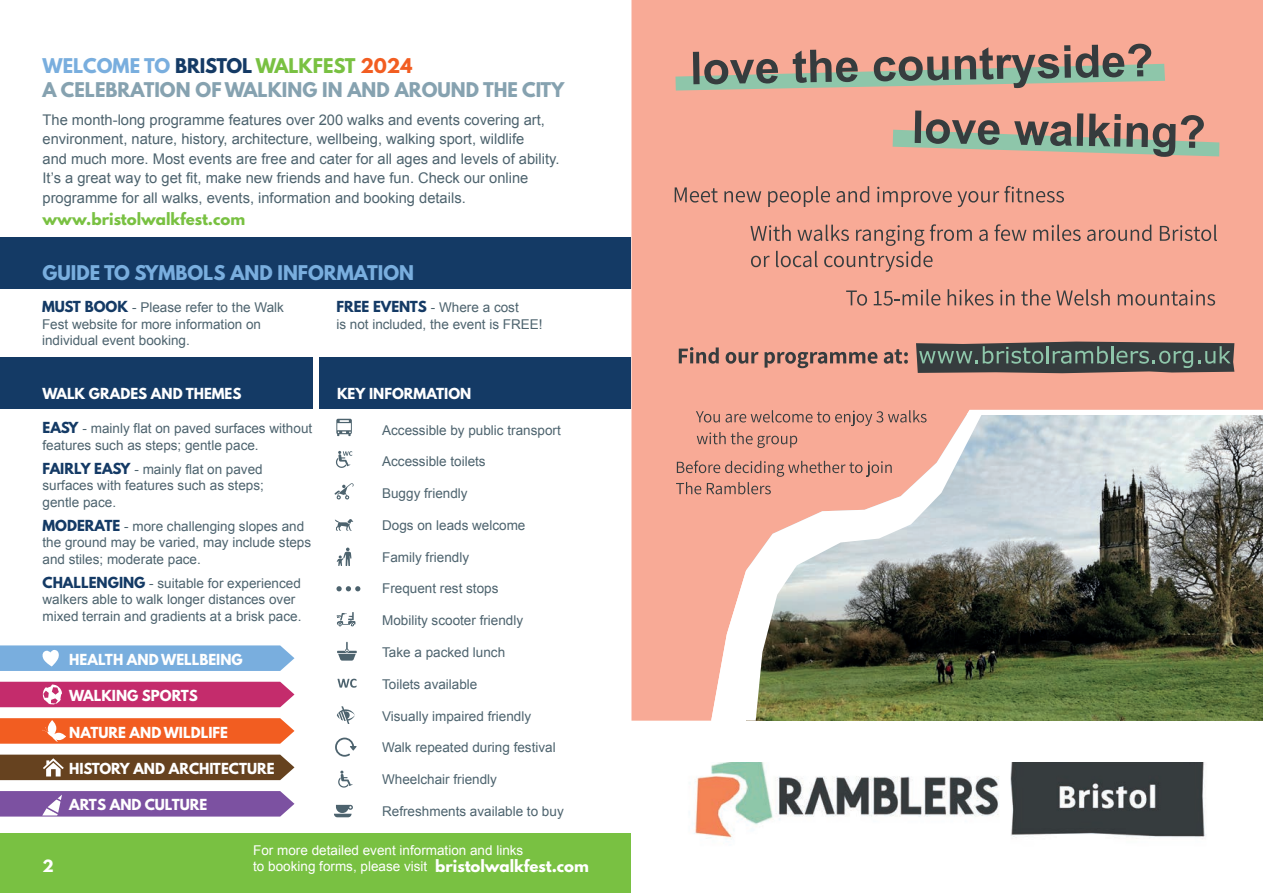
<style>
.page{position:relative;width:1263px;height:893px;background:#fff}
.page>*{position:absolute;margin:0;border:0;box-sizing:border-box;transform-origin:0 0}
.t1{font:700 18px/24px "League Spartan";color:#86a2b0}
.t2{font:700 18px "League Spartan";color:#79aede}
.t3{font:700 15px "League Spartan";color:#79c142}
.t4{font:700 15px "League Spartan";color:#fff}
.t5{font:14.7px/19.5px "Arial";color:#4d636e}
.t6{font:13.5px/16.5px "Arial";color:#4d636e}
.t7{font:700 13.5px "League Spartan";color:#fff}
.t8{font:13.5px/16.5px "Arial";color:#fff}
.s1{color:#79aede}
.s2{color:#143a65}
.s3{color:#79c142}
.s4{color:#f25d21}
.s5{font-family:"League Spartan";font-weight:700;color:#143a65}
</style>
<div class="page">
<div style="left:0;top:357px;width:313px;height:51px;background:#143a65"></div>
<div style="left:319px;top:357px;width:312px;height:51px;background:#143a65"></div>
<svg style="left:336px;top:419px;width:16px;height:17px"></svg>
<svg style="left:336px;top:451px;width:16px;height:17px"></svg>
<svg style="left:335px;top:483px;width:19px;height:17px"></svg>
<svg style="left:335px;top:519px;width:18px;height:12px"></svg>
<svg style="left:337px;top:548px;width:14px;height:18px"></svg>
<svg style="left:336px;top:586px;width:24px;height:5px"></svg>
<svg style="left:337px;top:612px;width:18px;height:14px"></svg>
<svg style="left:337px;top:642px;width:20px;height:19px"></svg>
<svg style="left:337px;top:679px;width:20px;height:9px"></svg>
<svg style="left:337px;top:706px;width:18px;height:18px"></svg>
<svg style="left:335px;top:738px;width:22px;height:19px"></svg>
<svg style="left:338px;top:771px;width:15px;height:17px"></svg>
<svg style="left:334px;top:805px;width:19px;height:12px"></svg>
<svg style="left:0;top:645px;width:294px;height:26px;background:#81b3e0"></svg>
<div style="left:0;top:682px;width:294px;height:25px;background:#c42c6c"></div>
<svg style="left:0;top:718px;width:294px;height:26px;background:#f2672f"></svg>
<div style="left:0;top:755px;width:294px;height:25px;background:#66421f"></div>
<svg style="left:0;top:791px;width:294px;height:26px;background:#845ba6"></svg>
<div style="left:0;top:238px;width:631px;height:51px;background:#143a65"></div>
<div style="left:0;top:833px;width:1263px;height:60px;background:#79c142"></div>
<div style="left:631px;top:0;width:632px;height:893px;background:#fff"></div>
<div style="left:631px;top:0;width:632px;height:721px;background:#f8aa96"></div>
<svg style="left:711px;top:410px;width:552px;height:311px;background:#8f8d7d"></svg>
<svg style="left:675px;top:44px;width:490px;height:47px;background:#ae9484"></svg>
<svg style="left:893px;top:111px;width:326px;height:46px;background:#ad9584"></svg>
<svg style="left:675px;top:187px;width:43px;height:16px"></svg>
<svg style="left:724px;top:191px;width:37px;height:12px"></svg>
<svg style="left:768px;top:186px;width:62px;height:21px"></svg>
<svg style="left:836px;top:186px;width:33px;height:17px"></svg>
<svg style="left:877px;top:186px;width:187px;height:21px;background:#d59686"></svg>
<svg style="left:979px;top:230px;width:9px;height:11px"></svg>
<svg style="left:994px;top:224px;width:32px;height:17px"></svg>
<svg style="left:1033px;top:225px;width:48px;height:16px"></svg>
<svg style="left:1087px;top:225px;width:64px;height:16px"></svg>
<svg style="left:1160px;top:225px;width:57px;height:16px"></svg>
<svg style="left:750px;top:224px;width:222px;height:48px;background:#db9989"></svg>
<svg style="left:846px;top:290px;width:21px;height:16px"></svg>
<svg style="left:874px;top:289px;width:66px;height:17px"></svg>
<svg style="left:948px;top:289px;width:45px;height:17px"></svg>
<svg style="left:1000px;top:290px;width:14px;height:15px"></svg>
<svg style="left:1021px;top:289px;width:29px;height:17px"></svg>
<svg style="left:1056px;top:289px;width:54px;height:17px"></svg>
<svg style="left:1118px;top:290px;width:97px;height:16px;background:#c98f80"></svg>
<svg style="left:679px;top:347px;width:40px;height:17px"></svg>
<svg style="left:726px;top:352px;width:32px;height:12px"></svg>
<svg style="left:764px;top:352px;width:113px;height:16px;background:#a77c71"></svg>
<svg style="left:884px;top:349px;width:24px;height:15px"></svg>
<svg style="left:916px;top:342px;width:318px;height:31px;background:#4c5552"></svg>
<svg style="left:696px;top:410px;width:230px;height:16px;background:#d69686"></svg>
<svg style="left:697px;top:432px;width:100px;height:16px;background:#d39585"></svg>
<svg style="left:676px;top:461px;width:216px;height:33px;background:#de9b8a"></svg>
<img style="left:694px;top:762px;width:512px;height:78px">
<p class="t1" style="left:43px;top:54px;width:523px"><span class="s1">WELCOME TO</span> <span class="s2">BRISTOL</span> <span class="s3">WALKFEST</span> <span class="s4">2024<br></span>A CELEBRATION OF WALKING IN AND AROUND THE CITY</p>
<p class="t5" style="left:43px;top:110px;width:518px">The month-long programme features over 200 walks and events covering art, environment, nature, history, architecture, wellbeing, walking sport, wildlife<br>and much more. Most events are free and cater for all ages and levels of ability.<br>It’s a great way to get fit, make new friends and have fun. Check our online programme for all walks, events, information and booking details.</p>
<p class="t3" style="left:43px;top:207px;width:204px">www.bristolwalkfest.com</p>
<p class="t2" style="left:43px;top:258px;width:373px">GUIDE TO SYMBOLS AND INFORMATION</p>
<p class="t6" style="left:42px;top:299px;width:243px"><span class="s5">MUST BOOK</span> - Please refer to the Walk<br>Fest website for more information on individual event booking.</p>
<p class="t6" style="left:336px;top:299px;width:208px"><span class="s5">FREE EVENTS</span> - Where a cost<br>is not included, the event is FREE!</p>
<p class="t7" style="left:43px;top:383px;width:200px">WALK GRADES AND THEMES</p>
<p class="t7" style="left:337px;top:383px;width:136px">KEY INFORMATION</p>
<p class="t6" style="left:43px;top:421px;width:271px"><span class="s5">EASY</span> - mainly flat on paved surfaces without features such as steps; gentle pace.</p>
<p class="t6" style="left:43px;top:461px;width:223px;text-align:justify"><span class="s5">FAIRLY EASY</span> - mainly flat on paved surfaces with features such as steps; gentle pace.</p>
<p class="t6" style="left:43px;top:518px;width:270px"><span class="s5">MODERATE</span> - more challenging slopes and the ground may be varied, may include steps and stiles; moderate pace.</p>
<p class="t6" style="left:43px;top:575px;width:260px"><span class="s5">CHALLENGING</span> - suitable for experienced walkers able to walk longer distances over mixed terrain and gradients at a brisk pace.</p>
<p class="t7" style="left:69px;top:649px;width:175px">HEALTH AND WELLBEING</p>
<p class="t7" style="left:69px;top:685px;width:130px">WALKING SPORTS</p>
<p class="t7" style="left:69px;top:721px;width:160px">NATURE AND WILDLIFE</p>
<p class="t7" style="left:69px;top:758px;width:207px">HISTORY AND ARCHITECTURE</p>
<p class="t7" style="left:69px;top:794px;width:140px">ARTS AND CULTURE</p>
<p class="t6" style="left:382px;top:422px;width:180px">Accessible by public transport</p>
<p class="t6" style="left:382px;top:453px;width:105px">Accessible toilets</p>
<p class="t6" style="left:382px;top:485px;width:87px">Buggy friendly</p>
<p class="t6" style="left:382px;top:517px;width:145px">Dogs on leads welcome</p>
<p class="t6" style="left:382px;top:549px;width:89px">Family friendly</p>
<p class="t6" style="left:382px;top:581px;width:118px">Frequent rest stops</p>
<p class="t6" style="left:382px;top:612px;width:143px">Mobility scooter friendly</p>
<p class="t6" style="left:382px;top:644px;width:125px">Take a packed lunch</p>
<p class="t6" style="left:382px;top:676px;width:97px">Toilets available</p>
<p class="t6" style="left:382px;top:708px;width:151px">Visually impaired friendly</p>
<p class="t6" style="left:382px;top:739px;width:175px">Walk repeated during festival</p>
<p class="t6" style="left:382px;top:771px;width:116px">Wheelchair friendly</p>
<p class="t6" style="left:382px;top:803px;width:183px">Refreshments available to buy</p>
<p class="t8" style="left:253px;top:842px;width:272px">For more detailed event information and links to booking forms, please visit</p>
<p class="t4" style="left:43px;top:854px;width:13px">2</p>
<p class="t4" style="left:435px;top:854px;width:155px">bristolwalkfest.com</p>
</div>
